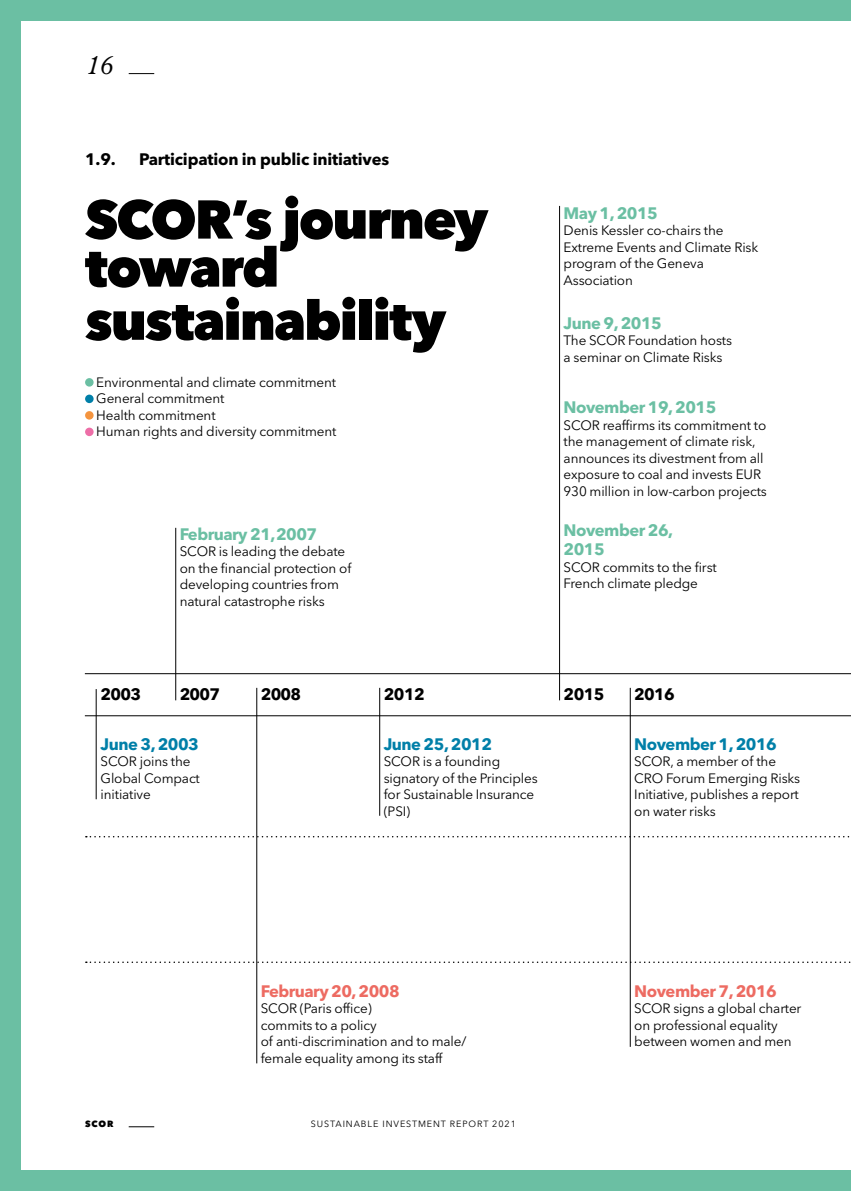
<style>
.page{position:relative;width:851px;height:1191px;background:#fff}
.page>*{position:absolute;margin:0;border:0;box-sizing:border-box;transform-origin:0 0}
.t1{font:800 54px/48px "Avenir Next LT Pro";letter-spacing:-.035em;color:#000}
.t2{font:italic 300 27px "Plantin Std";color:#000}
.t3{font:700 16.5px/19.5px "Avenir Next LT Pro";letter-spacing:-.03em;color:#6bbfa3}
.t4{font:700 16.5px "Avenir Next LT Pro";letter-spacing:-.01em;color:#000}
.t5{font:700 16.5px "Avenir Next LT Pro";letter-spacing:-.03em;color:#007fa8}
.t6{font:700 16.5px "Avenir Next LT Pro";letter-spacing:-.03em;color:#ed6b62}
.t7{font:13.5px/16.5px "Avenir Next LT Pro";letter-spacing:-.01em;color:#000}
.t8{font:9px "Avenir Next LT Pro";letter-spacing:.1em;color:#000}
.t9{font:800 9px "Avenir Next LT Pro";color:#000}
</style>
<div class="page">
<div style="left:0;top:0;width:850px;height:1191px;background:#6bbfa3"></div>
<div style="left:21px;top:21px;width:829px;height:1148px;background:#fff"></div>
<svg style="left:129px;top:73px;width:25px;height:1px"></svg>
<svg style="left:129px;top:1126px;width:25px;height:1px"></svg>
<svg style="left:86px;top:961px;width:765px;height:2px"></svg>
<svg style="left:86px;top:836px;width:764px;height:1px"></svg>
<div style="left:85px;top:378px;width:9px;height:8px;background:#6bbfa3;border-radius:50%"></div>
<div style="left:85px;top:394px;width:9px;height:9px;background:#007fa8;border-radius:50%"></div>
<div style="left:85px;top:411px;width:9px;height:8px;background:#f4943f;border-radius:50%"></div>
<div style="left:85px;top:427px;width:9px;height:9px;background:#ed6ea7;border-radius:50%"></div>
<hr style="left:559px;top:206px;width:1px;height:494px;background:#000">
<hr style="left:630px;top:688px;width:1px;height:358px;background:#000">
<hr style="left:379px;top:688px;width:1px;height:127px;background:#000">
<hr style="left:256px;top:688px;width:1px;height:375px;background:#000">
<hr style="left:96px;top:689px;width:1px;height:110px;background:#000">
<hr style="left:175px;top:528px;width:1px;height:172px;background:#000">
<hr style="left:85px;top:715px;width:765px;height:1px;background:#000">
<hr style="left:85px;top:673px;width:765px;height:1px;background:#000">
<h2 class="t2" style="left:85px;top:50px;width:29px">16</h2>
<p class="t4" style="left:85px;top:149px;width:32px">1.9.</p>
<p class="t4" style="left:139px;top:149px;width:251px">Participation in public initiatives</p>
<h1 class="t1" style="left:85px;top:195px;width:404px">SCOR’s journey toward</h1>
<h1 class="t1" style="left:85px;top:296px;width:362px">sustainability</h1>
<p class="t7" style="left:96px;top:374px;width:242px">Environmental and climate commitment<br>General commitment<br>Health commitment<br>Human rights and diversity commitment</p>
<p class="t3" style="left:180px;top:524px;width:139px">February 21,2007</p>
<p class="t7" style="left:180px;top:543px;width:173px">SCOR is leading the debate on the financial protection of developing countries from natural catastrophe risks</p>
<p class="t3" style="left:563px;top:203px;width:96px">May 1, 2015</p>
<p class="t7" style="left:563px;top:222px;width:196px">Denis Kessler co-chairs the<br>Extreme Events and Climate Risk program of the Geneva<br>Association</p>
<p class="t3" style="left:563px;top:313px;width:100px">June 9, 2015</p>
<p class="t7" style="left:563px;top:332px;width:170px">The SCOR Foundation hosts a seminar on Climate Risks</p>
<p class="t3" style="left:563px;top:397px;width:154px">November 19, 2015</p>
<p class="t7" style="left:563px;top:417px;width:205px">SCOR reaffirms its commitment to the management of climate risk, announces its divestment from all exposure to coal and invests EUR 930 million in low-carbon projects</p>
<p class="t3" style="left:563px;top:520px;width:111px">November 26,<br>2015</p>
<p class="t7" style="left:563px;top:559px;width:155px">SCOR commits to the first<br>French climate pledge</p>
<p class="t4" style="left:101px;top:684px;width:42px">2003</p>
<p class="t4" style="left:180px;top:684px;width:42px">2007</p>
<p class="t4" style="left:261px;top:684px;width:42px">2008</p>
<p class="t4" style="left:383px;top:684px;width:43px">2012</p>
<p class="t4" style="left:563px;top:684px;width:43px">2015</p>
<p class="t4" style="left:634px;top:684px;width:42px">2016</p>
<p class="t5" style="left:101px;top:734px;width:100px">June 3, 2003</p>
<p class="t7" style="left:101px;top:753px;width:101px">SCOR joins the<br>Global Compact initiative</p>
<p class="t5" style="left:383px;top:734px;width:110px">June 25, 2012</p>
<p class="t7" style="left:383px;top:753px;width:155px">SCOR is a founding signatory of the Principles for Sustainable Insurance (PSI)</p>
<p class="t6" style="left:261px;top:981px;width:140px">February 20, 2008</p>
<p class="t7" style="left:261px;top:1000px;width:207px">SCOR (Paris office)<br>commits to a policy<br>of anti-discrimination and to male/ female equality among its staff</p>
<p class="t9" style="left:85px;top:1118px;width:30px">SCOR</p>
<p class="t8" style="left:311px;top:1118px;width:206px">SUSTAINABLE INVESTMENT REPORT 2021</p>
<p class="t5" style="left:634px;top:734px;width:144px">November 1, 2016</p>
<p class="t7" style="left:634px;top:753px;width:167px">SCOR, a member of the<br>CRO Forum Emerging Risks<br>Initiative, publishes a report on water risks</p>
<p class="t6" style="left:634px;top:981px;width:144px">November 7, 2016</p>
<p class="t7" style="left:634px;top:1000px;width:169px">SCOR signs a global charter on professional equality between women and men</p>
</div>
